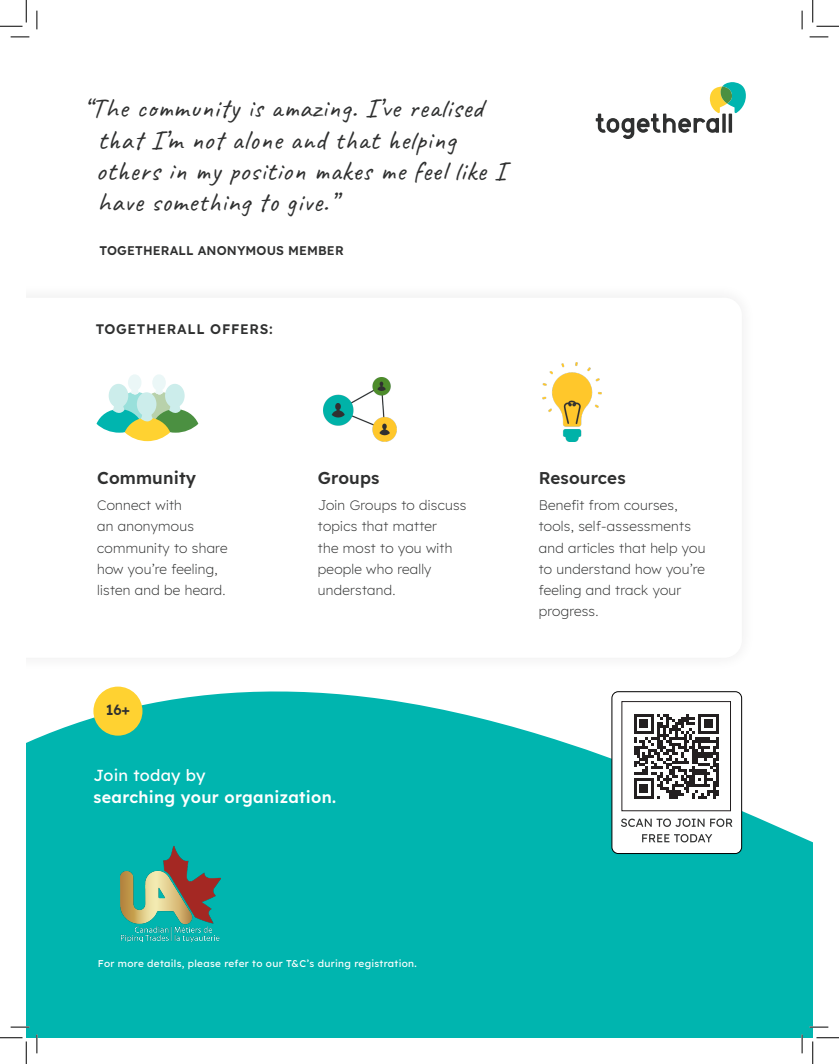
<style>
.page{position:relative;width:839px;height:1064px;background:#fff}
.page>*{position:absolute;margin:0;border:0;box-sizing:border-box;transform-origin:0 0}
.t1{font:27.5px/31.2px "Caveat";letter-spacing:.03em;color:#2f3030}
.t2{font:600 17px "Lexend";letter-spacing:.01em;color:#2f3030}
.t3{font:600 16.25px "Lexend";letter-spacing:.02em;color:#fff}
.t4{font:500 16.25px "Lexend";letter-spacing:.015em;color:#fff}
.t5{font:600 14.38px "Lexend";color:#2f3030}
.t6{font:300 13.75px/21.2px "Lexend";letter-spacing:.02em;color:#2f3030}
.t7{font:600 13.75px "Lexend";letter-spacing:.05em;color:#2f3030}
.t8{font:600 12.5px "Lexend";letter-spacing:.01em;color:#2f3030}
.t9{font:500 10px "Lexend";letter-spacing:.03em;color:#fff}
</style>
<div class="page">
<svg style="left:26px;top:691px;width:787px;height:347px;background:#16bbb6"></svg>
<div style="left:612px;top:692px;width:129px;height:161px;background:#fff;border-radius:6px"></div>
<div style="left:612px;top:691px;width:130px;height:163px;border:1px solid #000;border-radius:6px"></div>
<svg style="left:642px;top:834px;width:70px;height:8px"></svg>
<svg style="left:621px;top:818px;width:111px;height:9px"></svg>
<svg style="left:634px;top:714px;width:85px;height:85px"></svg>
<div style="left:622px;top:701px;width:109px;height:110px;border:1px solid #231f20"></div>
<svg style="left:96px;top:375px;width:102px;height:66px"></svg>
<div style="left:137px;top:392px;width:19px;height:24px;background:#ccedeb;border-radius:50%"></div>
<div style="left:93px;top:686px;width:49px;height:49px;background:#ffd231;border-radius:50%"></div>
<img style="left:542px;top:362px;width:59px;height:79px">
<img style="left:323px;top:378px;width:74px;height:63px">
<svg style="left:596px;top:82px;width:150px;height:57px"></svg>
<div style="left:96px;top:845px;width:149px;height:97px;background:#00b5af"></div>
<img style="left:121px;top:847px;width:100px;height:94px">
<div style="left:96px;top:845px;width:149px;height:98px;border:1px solid #00b5af"></div>
<svg style="left:11px;top:36px;width:18px;height:2px"></svg>
<svg style="left:809px;top:36px;width:19px;height:2px"></svg>
<svg style="left:11px;top:1026px;width:18px;height:2px"></svg>
<svg style="left:809px;top:1026px;width:19px;height:2px"></svg>
<svg style="left:36px;top:11px;width:2px;height:18px"></svg>
<svg style="left:36px;top:1034px;width:2px;height:19px"></svg>
<svg style="left:801px;top:11px;width:2px;height:18px"></svg>
<svg style="left:801px;top:1034px;width:2px;height:19px"></svg>
<svg style="left:0;top:0;width:27px;height:27px"></svg>
<svg style="left:0;top:1037px;width:27px;height:27px"></svg>
<svg style="left:812px;top:0;width:27px;height:27px"></svg>
<svg style="left:812px;top:1037px;width:27px;height:27px"></svg>
<p class="t1" style="left:96px;top:93px;width:411px;text-indent:-13px">“The community is amazing. I’ve realised that I’m not alone and that helping others in my position makes me feel like I have something to give.”</p>
<p class="t8" style="left:100px;top:241px;width:246px">TOGETHERALL ANONYMOUS MEMBER</p>
<p class="t7" style="left:96px;top:318px;width:179px">TOGETHERALL OFFERS:</p>
<p class="t2" style="left:97px;top:465px;width:101px">Community</p>
<p class="t6" style="left:97px;top:494px;width:132px">Connect with<br>an anonymous community to share how you’re feeling, listen and be heard.</p>
<p class="t5" style="left:106px;top:699px;width:26px">16+</p>
<p class="t2" style="left:318px;top:465px;width:63px">Groups</p>
<p class="t6" style="left:318px;top:494px;width:150px">Join Groups to discuss topics that matter<br>the most to you with people who really understand.</p>
<p class="t4" style="left:93px;top:763px;width:114px">Join today by</p>
<p class="t3" style="left:93px;top:785px;width:244px">searching your organization.</p>
<p class="t2" style="left:539px;top:465px;width:88px">Resources</p>
<p class="t6" style="left:539px;top:494px;width:168px">Benefit from courses, tools, self-assessments and articles that help you to understand how you’re feeling and track your progress.</p>
<p class="t9" style="left:98px;top:956px;width:320px">For more details, please refer to our T&amp;C’s during registration.</p>
</div>
